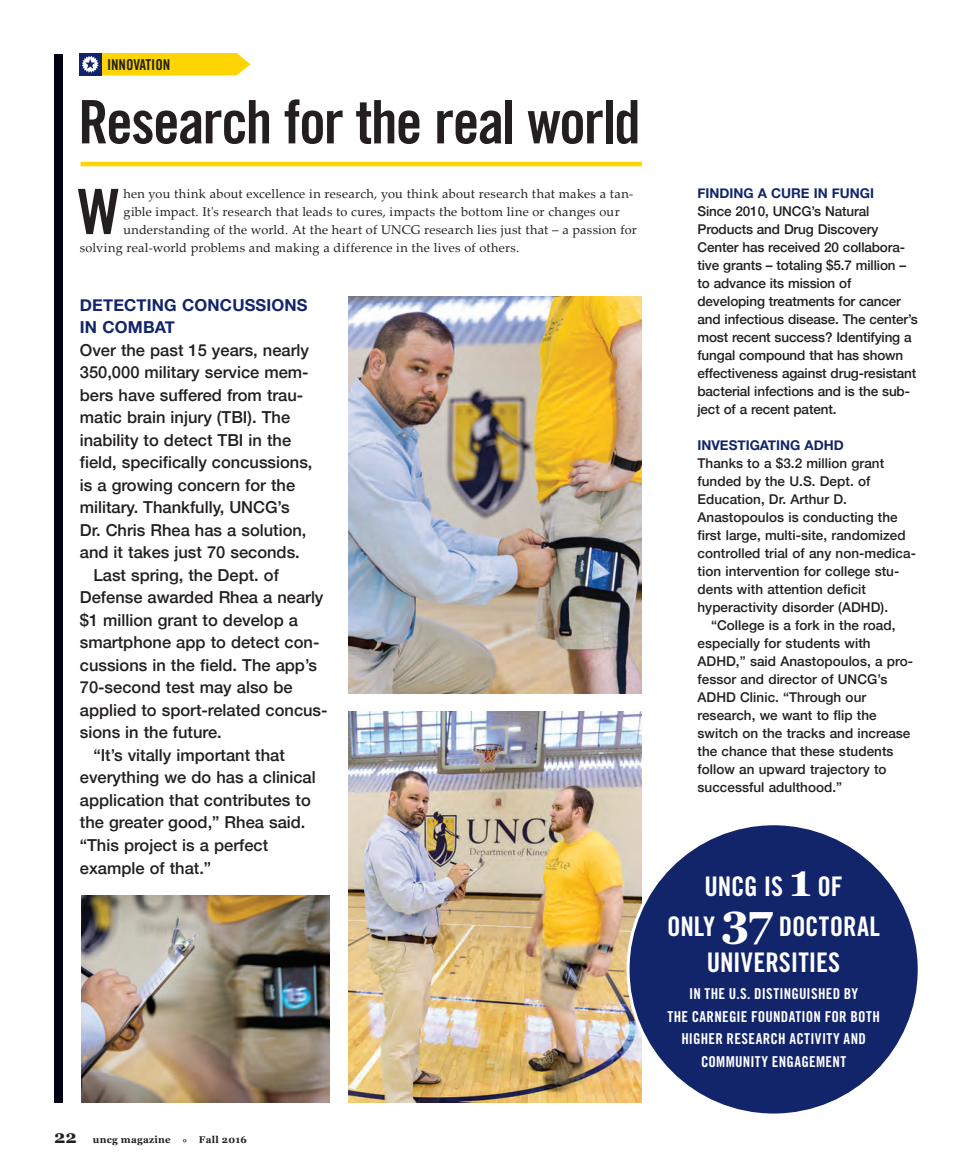
<style>
.page{position:relative;width:972px;height:1175px;background:#fff}
.page>*{position:absolute;margin:0;border:0;box-sizing:border-box;transform-origin:0 0}
.body{font:62.55px "Trade Gothic Bold Cond Twenty";color:#231f20}
.body-2{font:60px "Trade Gothic Bold Cond Twenty";letter-spacing:-.025em;color:#231f20}
.body-3{font:27px/36px "Trade Gothic Bold Cond Twenty";letter-spacing:-.005em;color:#fff;text-align:center}
.t1{font:700 18px "Georgia";color:#231f20}
.hel_body{font:500 16.5px/22.5px "Helvetica Neue";color:#231f20}
.hel_body-2{font:700 16.5px/22.5px "Helvetica Neue";letter-spacing:.01em;color:#12256a}
.body-4{font:15px/22.5px "Trade Gothic Bold Cond Twenty";letter-spacing:.015em;color:#fff;text-align:center}
.hel_body-3{font:15px "Trade Gothic Bold Cond Twenty";letter-spacing:-.005em;color:#231f20}
.hel_body-4{font:500 13.5px/18px "Helvetica Neue";letter-spacing:.005em;color:#231f20}
.hel_body-5{font:700 13.5px "Helvetica Neue";color:#12256a}
.body-5{font:12.75px "Palatino Linotype";letter-spacing:.02em;color:#231f20}
.t2{font:700 9.75px "Georgia";letter-spacing:.025em;color:#231f20}
.s1{font-family:"Georgia";font-weight:700;font-size:45px}
</style>
<div class="page">
<img style="left:348px;top:297px;width:294px;height:396px">
<img style="left:81px;top:895px;width:249px;height:207px">
<img style="left:348px;top:711px;width:294px;height:391px">
<div style="left:79px;top:53px;width:22px;height:22px;background:#12256a"></div>
<svg style="left:82px;top:53px;width:169px;height:22px;background:#ebca20"></svg>
<div style="left:54px;top:54px;width:9px;height:1048px;background:#000015"></div>
<div style="left:628px;top:823px;width:291px;height:292px;background:#12256a;border-radius:50%"></div>
<hr style="left:81px;top:162px;width:561px;height:4px;background:#fed503">
<p class="hel_body-3" style="left:107px;top:55px;width:65px">INNOVATION</p>
<p class="body-2" style="left:78px;top:86px;width:564px">Research for the real world</p>
<p class="body" style="left:78px;top:174px;width:43px">W</p>
<p class="body-5" style="left:123px;top:185px;width:511px">hen you think about excellence in research, you think about research that makes a tan-</p>
<p class="body-5" style="left:123px;top:203px;width:498px">gible impact. It's research that leads to cures, impacts the bottom line or changes our</p>
<p class="body-5" style="left:123px;top:221px;width:515px">understanding of the world. At the heart of UNCG research lies just that – a passion for</p>
<p class="body-5" style="left:80px;top:239px;width:441px">solving real-world problems and making a difference in the lives of others.</p>
<p class="hel_body-2" style="left:80px;top:294px;width:229px">DETECTING CONCUSSIONS<br>IN COMBAT</p>
<p class="hel_body" style="left:80px;top:337px;width:234px">Over the past 15 years, nearly<br>350,000 military service mem&shy;bers have suffered from trau&shy;matic brain injury (TBI). The inability to detect TBI in the field, specifically concussions, is a growing concern for the military. Thankfully, UNCG’s<br>Dr. Chris Rhea has a solution, and it takes just 70 seconds.</p>
<p class="hel_body" style="left:80px;top:562px;width:249px;text-indent:13px">Last spring, the Dept. of<br>Defense awarded Rhea a nearly $1 million grant to develop a smartphone app to detect con&shy;cussions in the field. The app’s<br>70-second test may also be applied to sport-related concus&shy;sions in the future.</p>
<p class="hel_body" style="left:80px;top:742px;width:237px;text-indent:13px">“It’s vitally important that everything we do has a clinical application that contributes to the greater good,” Rhea said. “This project is a perfect example of that.”</p>
<h3 class="t1" style="left:54px;top:1123px;width:24px">22</h3>
<p class="t2" style="left:93px;top:1132px;width:155px">uncg magazine ° Fall 2016</p>
<p class="hel_body-5" style="left:698px;top:183px;width:178px">FINDING A CURE IN FUNGI</p>
<p class="hel_body-4" style="left:698px;top:201px;width:222px">Since 2010, UNCG’s Natural<br>Products and Drug Discovery<br>Center has received 20 collabora&shy;tive grants – totaling $5.7 million – to advance its mission of developing treatments for cancer and infectious disease. The center’s most recent success? Identifying a fungal compound that has shown effectiveness against drug-resistant bacterial infections and is the sub&shy;ject of a recent patent.</p>
<p class="hel_body-5" style="left:698px;top:435px;width:148px">INVESTIGATING ADHD</p>
<p class="hel_body-4" style="left:698px;top:453px;width:220px">Thanks to a $3.2 million grant funded by the U.S. Dept. of<br>Education, Dr. Arthur D.<br>Anastopoulos is conducting the first large, multi-site, randomized controlled trial of any non-medica&shy;tion intervention for college stu&shy;dents with attention deficit hyperactivity disorder (ADHD).</p>
<p class="hel_body-4" style="left:698px;top:615px;width:217px;text-indent:14px">“College is a fork in the road, especially for students with<br>ADHD,” said Anastopoulos, a pro&shy;fessor and director of UNCG’s<br>ADHD Clinic. “Through our research, we want to flip the switch on the tracks and increase the chance that these students follow an upward trajectory to successful adulthood.”</p>
<p class="body-3" style="left:705px;top:868px;width:140px">UNCG IS <span class="s1">1</span> OF</p>
<p class="body-3" style="left:667px;top:908px;width:214px">ONLY <span class="s1">37</span> DOCTORAL<br>UNIVERSITIES</p>
<p class="body-4" style="left:667px;top:982px;width:214px">IN THE U.S. DISTINGUISHED BY<br>THE CARNEGIE FOUNDATION FOR BOTH<br>HIGHER RESEARCH ACTIVITY AND<br>COMMUNITY ENGAGEMENT</p>
</div>
